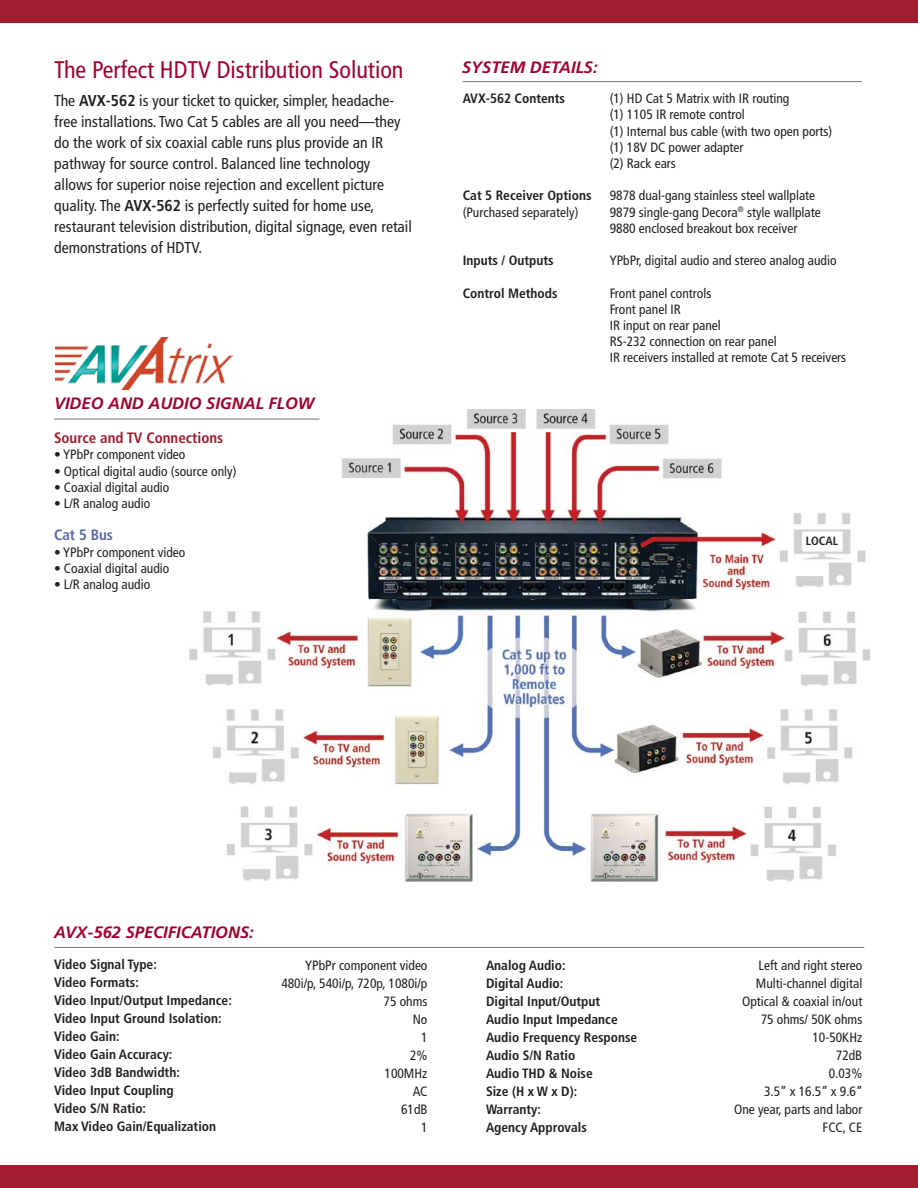
<style>
.page{position:relative;width:918px;height:1188px;background:#fff}
.page>*{position:absolute;margin:0;border:0;box-sizing:border-box;transform-origin:0 0}
.t1{font:condensed 24px "Frutiger";color:#a2032e}
.t2{font:italic 700 16.5px "Frutiger";color:#a2032e}
.t3{font:condensed 15.75px/21px "Frutiger";color:#231f20}
.t4{font:700 condensed 15px "Frutiger";color:#a11c2e}
.t5{font:700 condensed 15px "Frutiger";color:#5968a6}
.t6{font:condensed 13.5px/18px "Frutiger";color:#231f20}
.t7{font:700 condensed 13.5px/18px "Frutiger";color:#231f20}
.t8{font:700 condensed 12px "Frutiger";color:#231f20}
.s1{font-weight:700}
</style>
<div class="page">
<img style="left:189px;top:410px;width:681px;height:472px">
<div style="left:185px;top:413px;width:151px;height:194px;background:#fff"></div>
<hr style="left:54px;top:947px;width:810px;height:1px;background:#808284">
<hr style="left:463px;top:81px;width:399px;height:1px;background:#808284">
<div style="left:0;top:1166px;width:918px;height:22px;background:#a11c2e"></div>
<div style="left:0;top:0;width:918px;height:22px;background:#a11c2e"></div>
<hr style="left:54px;top:418px;width:266px;height:2px;background:#808284">
<img style="left:56px;top:338px;width:176px;height:51px">
<div style="left:802px;top:536px;width:40px;height:14px;background:#fff"></div>
<h1 class="t1" style="left:54px;top:56px;width:351px">The Perfect HDTV Distribution Solution</h1>
<p class="t3" style="left:54px;top:90px;width:359px">The <span class="s1">AVX-562</span> is your ticket to quicker, simpler, headache&shy;free installations. Two Cat 5 cables are all you need—they do the work of six coaxial cable runs plus provide an IR pathway for source control. Balanced line technology allows for superior noise rejection and excellent picture quality. The <span class="s1">AVX-562</span> is perfectly suited for home use, restaurant television distribution, digital signage, even retail demonstrations of HDTV.</p>
<p class="t2" style="left:54px;top:393px;width:262px">VIDEO AND AUDIO SIGNAL FLOW</p>
<p class="t4" style="left:54px;top:429px;width:171px">Source and TV Connections</p>
<p class="t6" style="left:54px;top:446px;width:133px">• YPbPr component video</p>
<p class="t6" style="left:54px;top:462px;width:184px">• Optical digital audio (source only)</p>
<p class="t6" style="left:54px;top:478px;width:117px">• Coaxial digital audio</p>
<p class="t6" style="left:54px;top:494px;width:98px">• L/R analog audio</p>
<p class="t5" style="left:54px;top:526px;width:60px">Cat 5 Bus</p>
<p class="t6" style="left:54px;top:543px;width:133px">• YPbPr component video</p>
<p class="t6" style="left:54px;top:559px;width:117px">• Coaxial digital audio</p>
<p class="t6" style="left:54px;top:575px;width:98px">• L/R analog audio</p>
<p class="t2" style="left:462px;top:57px;width:137px">SYSTEM DETAILS:</p>
<p class="t7" style="left:463px;top:89px;width:104px">AVX-562 Contents</p>
<p class="t6" style="left:610px;top:90px;width:224px;line-height:16.2px">(1) HD Cat 5 Matrix with IR routing<br>(1) 1105 IR remote control<br>(1) Internal bus cable (with two open ports) (1) 18V DC power adapter<br>(2) Rack ears</p>
<p class="t7" style="left:463px;top:187px;width:130px">Cat 5 Receiver Options</p>
<p class="t6" style="left:610px;top:187px;width:207px">9878 dual-gang stainless steel wallplate</p>
<p class="t6" style="left:463px;top:203px;width:117px">(Purchased separately)</p>
<p class="t6" style="left:610px;top:204px;width:213px;line-height:16.2px">9879 single-gang Decora<sup>®</sup> style wallplate<br>9880 enclosed breakout box receiver</p>
<p class="t7" style="left:463px;top:251px;width:93px">Inputs / Outputs</p>
<p class="t6" style="left:610px;top:252px;width:228px">YPbPr, digital audio and stereo analog audio</p>
<p class="t7" style="left:463px;top:284px;width:96px">Control Methods</p>
<p class="t6" style="left:610px;top:285px;width:238px;line-height:16.2px">Front panel controls<br>Front panel IR<br>IR input on rear panel<br>RS-232 connection on rear panel<br>IR receivers installed at remote Cat 5 receivers</p>
<p class="t8" style="left:806px;top:534px;width:34px">LOCAL</p>
<p class="t2" style="left:54px;top:923px;width:201px">AVX-562 SPECIFICATIONS:</p>
<p class="t7" style="left:54px;top:956px;width:179px">Video Signal Type:<br>Video Formats:<br>Video Input/Output Impedance:<br>Video Input Ground Isolation:<br>Video Gain:<br>Video Gain Accuracy:<br>Video 3dB Bandwidth:<br>Video Input Coupling<br>Video S/N Ratio:<br>Max Video Gain/Equalization</p>
<p class="t6" style="left:734px;top:956px;width:130px;text-align:right">Left and right stereo<br>Multi-channel digital<br>Optical &amp; coaxial in/out<br>75 ohms/ 50K ohms<br>10-50KHz<br>72dB<br>0.03%<br>3.5” x 16.5” x 9.6”<br>One year, parts and labor<br>FCC, CE</p>
<p class="t6" style="left:281px;top:956px;width:148px;text-align:right">YPbPr component video<br>480i/p, 540i/p, 720p, 1080i/p<br>75 ohms<br>No<br>1<br>2%<br>100MHz<br>AC<br>61dB<br>1</p>
<p class="t7" style="left:486px;top:956px;width:153px">Analog Audio:<br>Digital Audio:<br>Digital Input/Output<br>Audio Input Impedance<br>Audio Frequency Response<br>Audio S/N Ratio<br>Audio THD &amp; Noise<br>Size (H x W x D):<br>Warranty:<br>Agency Approvals</p>
</div>
